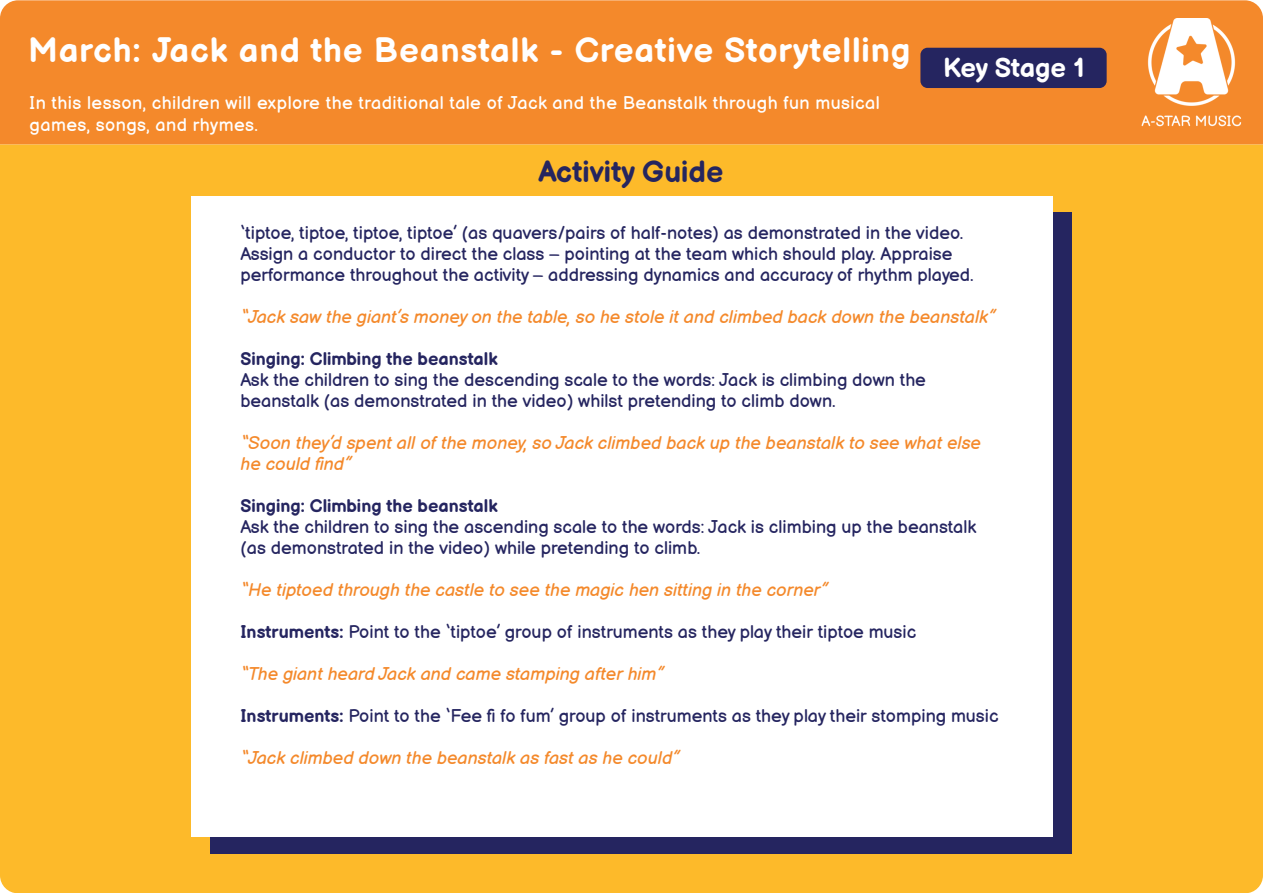
<style>
.page{position:relative;width:1263px;height:893px;background:#fff}
.page>*{position:absolute;margin:0;border:0;box-sizing:border-box;transform-origin:0 0}
.t1{font:700 34.5px "Balsamiq Sans";letter-spacing:.025em;color:#fff}
.t2{font:700 30px "Balsamiq Sans";color:#25255f}
.t3{font:700 27px "Balsamiq Sans";color:#fff}
.t4{font:18px/21px "Balsamiq Sans";color:#252560}
.t5{font:italic 18px/21px "Balsamiq Sans";color:#f4892b}
.t6{font:18px/21.6px "Balsamiq Sans";letter-spacing:.025em;color:#fff}
.t7{font:700 18px "Balsamiq Sans";color:#252560}
.s1{font-weight:700}
</style>
<div class="page">
<div style="left:0;top:0;width:1263px;height:145px;background:#f4892b"></div>
<div style="left:0;top:145px;width:1263px;height:748px;background:#fdba2a"></div>
<img style="left:1138px;top:18px;width:106px;height:112px">
<div style="left:210px;top:212px;width:861px;height:641px;background:#252560"></div>
<div style="left:191px;top:196px;width:862px;height:640px;background:#fff"></div>
<div style="left:920px;top:48px;width:187px;height:40px;background:#252560;border-radius:7px"></div>
<h1 class="t1" style="left:28px;top:21px;width:884px">March: Jack and the Beanstalk - Creative Storytelling</h1>
<p class="t6" style="left:30px;top:91px;width:852px">In this lesson, children will explore the traditional tale of Jack and the Beanstalk through fun musical games, songs, and rhymes.</p>
<h2 class="t2" style="left:538px;top:146px;width:186px">Activity Guide</h2>
<h3 class="t3" style="left:943px;top:44px;width:143px">Key Stage 1</h3>
<p class="t4" style="left:240px;top:221px;width:734px">‘tiptoe, tiptoe, tiptoe, tiptoe’ (as quavers/pairs of half-notes) as demonstrated in the video.<br>Assign a conductor to direct the class – pointing at the team which should play. Appraise performance throughout the activity – addressing dynamics and accuracy of rhythm played.</p>
<p class="t5" style="left:240px;top:304px;width:757px">“Jack saw the giant’s money on the table, so he stole it and climbed back down the beanstalk”</p>
<p class="t7" style="left:240px;top:343px;width:259px">Singing: Climbing the beanstalk</p>
<p class="t4" style="left:240px;top:368px;width:687px">Ask the children to sing the descending scale to the words: Jack is climbing down the beanstalk (as demonstrated in the video) whilst pretending to climb down.</p>
<p class="t5" style="left:240px;top:430px;width:742px">“Soon they’d spent all of the money, so Jack climbed back up the beanstalk to see what else he could find”</p>
<p class="t7" style="left:240px;top:490px;width:259px">Singing: Climbing the beanstalk</p>
<p class="t4" style="left:240px;top:515px;width:737px">Ask the children to sing the ascending scale to the words: Jack is climbing up the beanstalk (as demonstrated in the video) while pretending to climb.</p>
<p class="t5" style="left:240px;top:577px;width:589px">“He tiptoed through the castle to see the magic hen sitting in the corner”</p>
<p class="t4" style="left:240px;top:620px;width:677px"><span class="s1">Instruments:</span> Point to the ‘tiptoe’ group of instruments as they play their tiptoe music</p>
<p class="t5" style="left:240px;top:661px;width:425px">“The giant heard Jack and came stamping after him”</p>
<p class="t4" style="left:240px;top:704px;width:760px"><span class="s1">Instruments:</span> Point to the ‘Fee fi fo fum’ group of instruments as they play their stomping music</p>
<p class="t5" style="left:240px;top:745px;width:441px">“Jack climbed down the beanstalk as fast as he could”</p>
</div>
